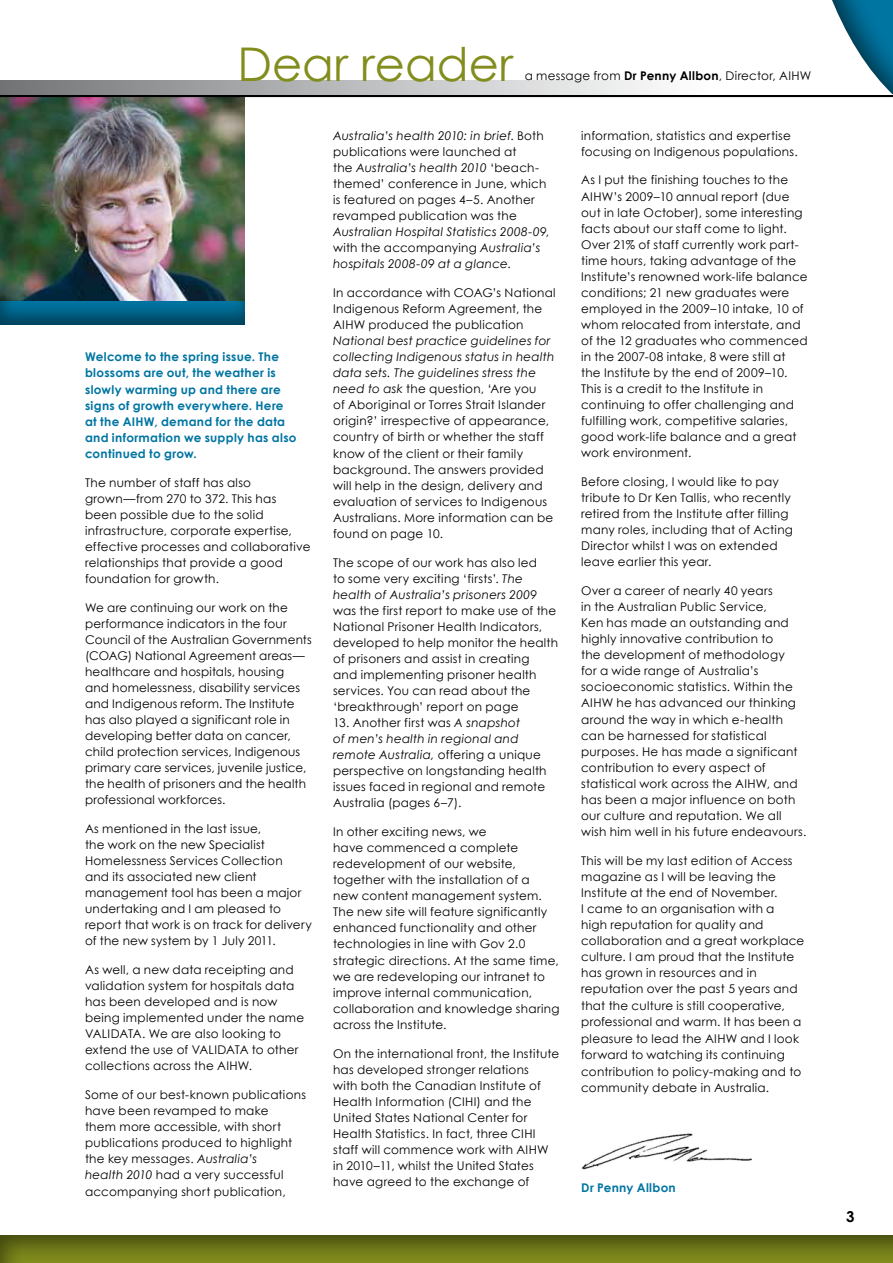
<style>
.page{position:relative;width:893px;height:1263px;background:#fff}
.page>*{position:absolute;margin:0;border:0;box-sizing:border-box;transform-origin:0 0}
.t1{font:46.5px "Century Gothic";color:#828d1d}
.t2{font:700 15px "Century Gothic";color:#000}
.t3{font:12px/16px "Century Gothic";letter-spacing:.02em;color:#000}
.t4{font:700 12px/16.2px "Century Gothic";letter-spacing:.02em;color:#0075a2}
.s1{font-weight:700}
.s2{font-style:italic}
</style>
<div class="page">
<div style="left:0;top:282px;width:245px;height:44px;background:#000;opacity:.46"></div>
<img style="left:60px;top:97px;width:184px;height:203px">
<div style="left:0;top:1233px;width:893px;height:30px;background:#000;opacity:.49"></div>
<svg style="left:0;top:97px;width:60px;height:220px;background:#335142"></svg>
<hr style="left:0;top:94px;width:893px;height:3px;background:#000">
<svg style="left:0;top:80px;width:520px;height:14px;background:#a7a9aa"></svg>
<svg style="left:520px;top:0;width:373px;height:98px"></svg>
<img style="left:581px;top:1133px;width:171px;height:37px">
<h1 class="t1" style="left:237px;top:31px;width:277px">Dear reader</h1>
<p class="t3" style="left:525px;top:68px;width:288px">a message from <span class="s1">Dr Penny Allbon</span>, Director, AIHW</p>
<p class="t4" style="left:85px;top:348px;width:213px">Welcome to the spring issue. The blossoms are out, the weather is slowly warming up and there are signs of growth everywhere. Here at the AIHW, demand for the data and information we supply has also continued to grow.</p>
<p class="t3" style="left:85px;top:474px;width:227px">The number of staff has also grown—from 270 to 372. This has been possible due to the solid infrastructure, corporate expertise, effective processes and collaborative relationships that provide a good foundation for growth.</p>
<p class="t3" style="left:85px;top:599px;width:228px">We are continuing our work on the performance indicators in the four Council of the Australian Governments (COAG) National Agreement areas— healthcare and hospitals, housing<br>and homelessness, disability services and Indigenous reform. The Institute has also played a significant role in developing better data on cancer, child protection services, Indigenous primary care services, juvenile justice, the health of prisoners and the health professional workforces.</p>
<p class="t3" style="left:85px;top:820px;width:228px">As mentioned in the last issue,<br>the work on the new Specialist<br>Homelessness Services Collection<br>and its associated new client management tool has been a major undertaking and I am pleased to report that work is on track for delivery of the new system by 1 July 2011.</p>
<p class="t3" style="left:85px;top:961px;width:221px">As well, a new data receipting and validation system for hospitals data has been developed and is now being implemented under the name<br>VALIDATA. We are also looking to extend the use of VALIDATA to other collections across the AIHW.</p>
<p class="t3" style="left:85px;top:1087px;width:222px">Some of our best-known publications have been revamped to make<br>them more accessible, with short publications produced to highlight the key messages. <span class="s2">Australia’s<br>health 2010</span> had a very successful accompanying short publication,</p>
<p class="t3" style="left:333px;top:127px;width:218px"><span class="s2">Australia’s health 2010: in brief</span>. Both publications were launched at<br>the <span class="s2">Australia’s health 2010</span> ‘beach&shy;themed’ conference in June, which is featured on pages 4–5. Another revamped publication was the <span class="s2">Australian Hospital Statistics 2008-09</span>, with the accompanying <span class="s2">Australia’s hospitals 2008-09 at a glance.</span></p>
<p class="t3" style="left:333px;top:284px;width:224px">In accordance with COAG’s National<br>Indigenous Reform Agreement, the<br>AIHW produced the publication</p>
<p class="t3" style="left:333px;top:333px;width:223px"><span class="s2">National best practice guidelines for collecting Indigenous status in health data sets. The guidelines stress the need to ask</span> the question, ‘Are you<br>of Aboriginal or Torres Strait Islander origin?’ irrespective of appearance, country of birth or whether the staff know of the client or their family background. The answers provided will help in the design, delivery and evaluation of services to Indigenous Australians. More information can be found on page 10.</p>
<p class="t3" style="left:333px;top:554px;width:206px">The scope of our work has also led to some very exciting ‘firsts’. <span class="s2">The health of Australia’s prisoners 2009</span></p>
<p class="t3" style="left:333px;top:602px;width:226px">was the first report to make use of the National Prisoner Health Indicators, developed to help monitor the health of prisoners and assist in creating<br>and implementing prisoner health services. You can read about the ‘breakthrough’ report on page</p>
<p class="t3" style="left:333px;top:714px;width:215px">13. Another first was <span class="s2">A snapshot<br>of men’s health in regional and remote Australia,</span> offering a unique perspective on longstanding health issues faced in regional and remote<br>Australia (pages 6–7).</p>
<p class="t3" style="left:333px;top:823px;width:228px">In other exciting news, we<br>have commenced a complete redevelopment of our website, together with the installation of a<br>new content management system.<br>The new site will feature significantly enhanced functionality and other technologies in line with Gov 2.0 strategic directions. At the same time, we are redeveloping our intranet to improve internal communication, collaboration and knowledge sharing across the Institute.</p>
<p class="t3" style="left:333px;top:1045px;width:228px">On the international front, the Institute has developed stronger relations<br>with both the Canadian Institute of Health Information (CIHI) and the United States National Center for Health Statistics. In fact, three CIHI staff will commence work with AIHW in 2010–11, whilst the United States have agreed to the exchange of</p>
<p class="t3" style="left:581px;top:127px;width:218px">information, statistics and expertise focusing on Indigenous populations.</p>
<p class="t3" style="left:581px;top:172px;width:228px">As I put the finishing touches to the AIHW’s 2009–10 annual report (due out in late October), some interesting facts about our staff come to light.<br>Over 21% of staff currently work part&shy;time hours, taking advantage of the Institute’s renowned work-life balance conditions; 21 new graduates were employed in the 2009–10 intake, 10 of whom relocated from interstate, and of the 12 graduates who commenced in the 2007-08 intake, 8 were still at the Institute by the end of 2009–10.<br>This is a credit to the Institute in continuing to offer challenging and fulfilling work, competitive salaries, good work-life balance and a great work environment.</p>
<p class="t3" style="left:581px;top:473px;width:213px">Before closing, I would like to pay tribute to Dr Ken Tallis, who recently retired from the Institute after filling many roles, including that of Acting Director whilst I was on extended leave earlier this year.</p>
<p class="t3" style="left:581px;top:583px;width:227px">Over a career of nearly 40 years<br>in the Australian Public Service,<br>Ken has made an outstanding and highly innovative contribution to<br>the development of methodology<br>for a wide range of Australia’s socioeconomic statistics. Within the AIHW he has advanced our thinking around the way in which e-health can be harnessed for statistical purposes. He has made a significant contribution to every aspect of statistical work across the AIHW, and has been a major influence on both our culture and reputation. We all wish him well in his future endeavours.</p>
<p class="t3" style="left:581px;top:852px;width:225px">This will be my last edition of Access magazine as I will be leaving the Institute at the end of November.<br>I came to an organisation with a<br>high reputation for quality and collaboration and a great workplace culture. I am proud that the Institute has grown in resources and in reputation over the past 5 years and that the culture is still cooperative, professional and warm. It has been a pleasure to lead the AIHW and I look forward to watching its continuing contribution to policy-making and to community debate in Australia.</p>
<p class="t4" style="left:581px;top:1179px;width:96px">Dr Penny Allbon</p>
<p class="t2" style="left:846px;top:1205px;width:10px">3</p>
</div>
